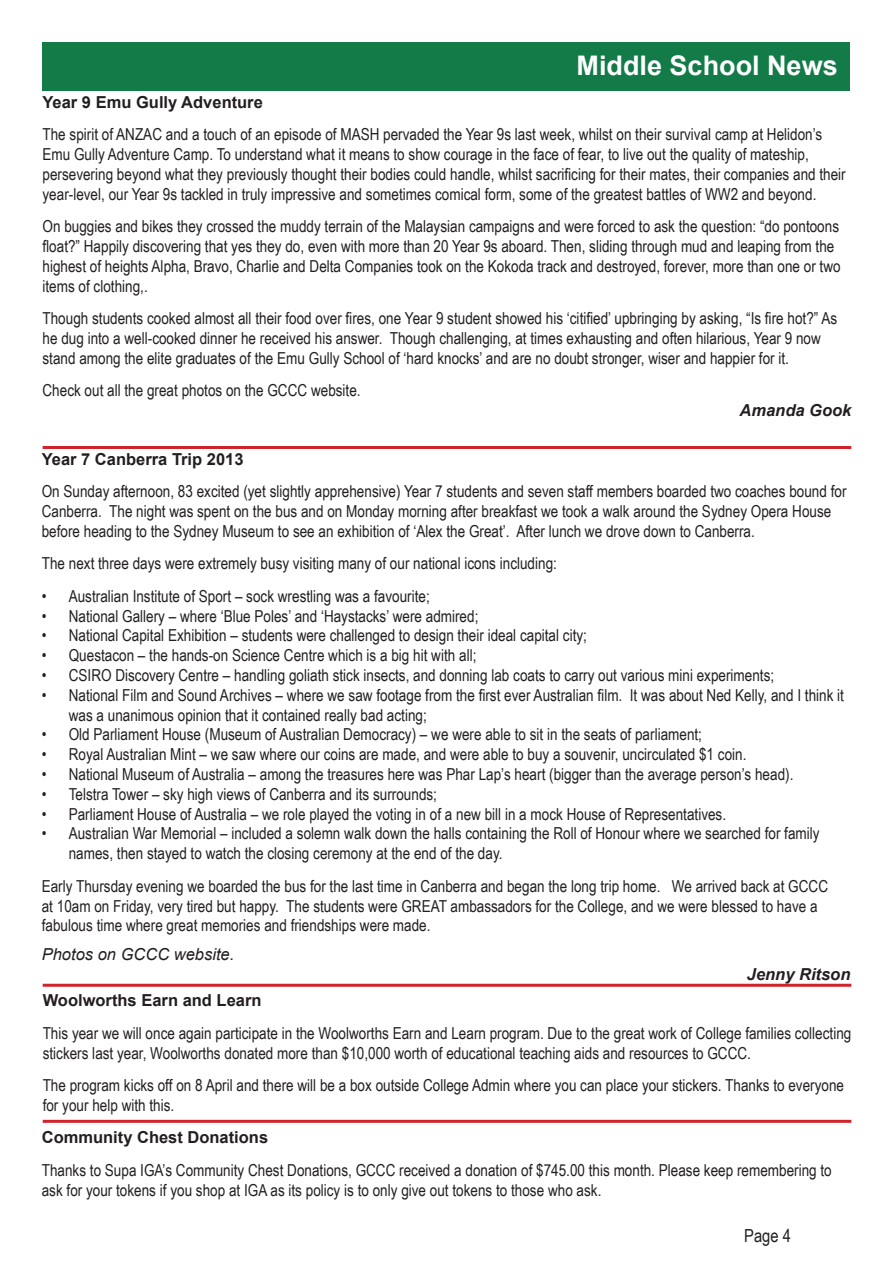
<style>
.page{position:relative;width:893px;height:1263px;background:#fff}
.page>*{position:absolute;margin:0;border:0;box-sizing:border-box;transform-origin:0 0}
.t1{font:700 27px "Arial";color:#fff}
.t2{font:18px "Arial Narrow";color:#231f20}
.t3{font:16.5px/19.8px "Arial Narrow";color:#231f20}
.t4{font:700 16.5px "Arial";color:#231f20}
.t5{font:italic 700 16.5px "Arial";color:#231f20}
.t6{font:italic 16.5px "Arial";color:#231f20}
</style>
<div class="page">
<hr style="left:43px;top:446px;width:808px;height:3px;background:#d1232a">
<div style="left:43px;top:43px;width:807px;height:48px;background:#127b47"></div>
<hr style="left:43px;top:1120px;width:808px;height:3px;background:#d1232a">
<hr style="left:43px;top:984px;width:808px;height:3px;background:#d1232a">
<p class="t1" style="left:577px;top:47px;width:263px">Middle School News</p>
<p class="t4" style="left:43px;top:91px;width:222px">Year 9 Emu Gully Adventure</p>
<p class="t3" style="left:43px;top:124px;width:805px">The spirit of ANZAC and a touch of an episode of MASH pervaded the Year 9s last week, whilst on their survival camp at Helidon’s Emu Gully Adventure Camp. To understand what it means to show courage in the face of fear, to live out the quality of mateship, persevering beyond what they previously thought their bodies could handle, whilst sacrificing for their mates, their companies and their year-level, our Year 9s tackled in truly impressive and sometimes comical form, some of the greatest battles of WW2 and beyond.</p>
<p class="t3" style="left:43px;top:216px;width:800px">On buggies and bikes they crossed the muddy terrain of the Malaysian campaigns and were forced to ask the question: “do pontoons float?” Happily discovering that yes they do, even with more than 20 Year 9s aboard. Then, sliding through mud and leaping from the highest of heights Alpha, Bravo, Charlie and Delta Companies took on the Kokoda track and destroyed, forever, more than one or two items of clothing,.</p>
<p class="t3" style="left:43px;top:308px;width:796px">Though students cooked almost all their food over fires, one Year 9 student showed his ‘citified’ upbringing by asking, “Is fire hot?” As he dug into a well-cooked dinner he received his answer. Though challenging, at times exhausting and often hilarious, Year 9 now stand among the elite graduates of the Emu Gully School of ‘hard knocks’ and are no doubt stronger, wiser and happier for it.</p>
<p class="t3" style="left:43px;top:380px;width:320px">Check out all the great photos on the GCCC website.</p>
<p class="t5" style="left:739px;top:399px;width:113px">Amanda Gook</p>
<p class="t4" style="left:42px;top:448px;width:203px">Year 7 Canberra Trip 2013</p>
<p class="t3" style="left:42px;top:481px;width:806px">On Sunday afternoon, 83 excited (yet slightly apprehensive) Year 7 students and seven staff members boarded two coaches bound for<br>Canberra. The night was spent on the bus and on Monday morning after breakfast we took a walk around the Sydney Opera House before heading to the Sydney Museum to see an exhibition of ‘Alex the Great’. After lunch we drove down to Canberra.</p>
<p class="t3" style="left:42px;top:553px;width:517px">The next three days were extremely busy visiting many of our national icons including:</p>
<p class="t3" style="left:42px;top:585px;width:389px">• Australian Institute of Sport – sock wrestling was a favourite;</p>
<p class="t3" style="left:42px;top:605px;width:438px">• National Gallery – where ‘Blue Poles’ and ‘Haystacks’ were admired;</p>
<p class="t3" style="left:42px;top:625px;width:547px">• National Capital Exhibition – students were challenged to design their ideal capital city;</p>
<p class="t3" style="left:42px;top:645px;width:436px">• Questacon – the hands-on Science Centre which is a big hit with all;</p>
<p class="t3" style="left:42px;top:665px;width:734px">• CSIRO Discovery Centre – handling goliath stick insects, and donning lab coats to carry out various mini experiments;</p>
<p class="t3" style="left:69px;top:684px;width:777px;text-indent:-27px">• National Film and Sound Archives – where we saw footage from the first ever Australian film. It was about Ned Kelly, and I think it was a unanimous opinion that it contained really bad acting;</p>
<p class="t3" style="left:42px;top:724px;width:662px">• Old Parliament House (Museum of Australian Democracy) – we were able to sit in the seats of parliament;</p>
<p class="t3" style="left:42px;top:744px;width:706px">• Royal Australian Mint – we saw where our coins are made, and were able to buy a souvenir, uncirculated $1 coin.</p>
<p class="t3" style="left:42px;top:764px;width:753px">• National Museum of Australia – among the treasures here was Phar Lap’s heart (bigger than the average person’s head).</p>
<p class="t3" style="left:42px;top:783px;width:397px">• Telstra Tower – sky high views of Canberra and its surrounds;</p>
<p class="t3" style="left:42px;top:803px;width:686px">• Parliament House of Australia – we role played the voting in of a new bill in a mock House of Representatives.</p>
<p class="t3" style="left:69px;top:823px;width:752px;text-indent:-27px">• Australian War Memorial – included a solemn walk down the halls containing the Roll of Honour where we searched for family names, then stayed to watch the closing ceremony at the end of the day.</p>
<p class="t3" style="left:42px;top:875px;width:788px">Early Thursday evening we boarded the bus for the last time in Canberra and began the long trip home. We arrived back at GCCC at 10am on Friday, very tired but happy. The students were GREAT ambassadors for the College, and we were blessed to have a fabulous time where great memories and friendships were made.</p>
<p class="t6" style="left:42px;top:943px;width:194px">Photos on GCCC website.</p>
<p class="t5" style="left:747px;top:963px;width:105px">Jenny Ritson</p>
<p class="t4" style="left:43px;top:989px;width:220px">Woolworths Earn and Learn</p>
<p class="t3" style="left:43px;top:1022px;width:810px">This year we will once again participate in the Woolworths Earn and Learn program. Due to the great work of College families collecting stickers last year, Woolworths donated more than $10,000 worth of educational teaching aids and resources to GCCC.</p>
<p class="t3" style="left:43px;top:1075px;width:803px">The program kicks off on 8 April and there will be a box outside College Admin where you can place your stickers. Thanks to everyone for your help with this.</p>
<p class="t4" style="left:42px;top:1126px;width:228px">Community Chest Donations</p>
<p class="t3" style="left:42px;top:1159px;width:791px">Thanks to Supa IGA’s Community Chest Donations, GCCC received a donation of $745.00 this month. Please keep remembering to ask for your tokens if you shop at IGA as its policy is to only give out tokens to those who ask.</p>
<p class="t2" style="left:744px;top:1222px;width:48px">Page 4</p>
</div>
